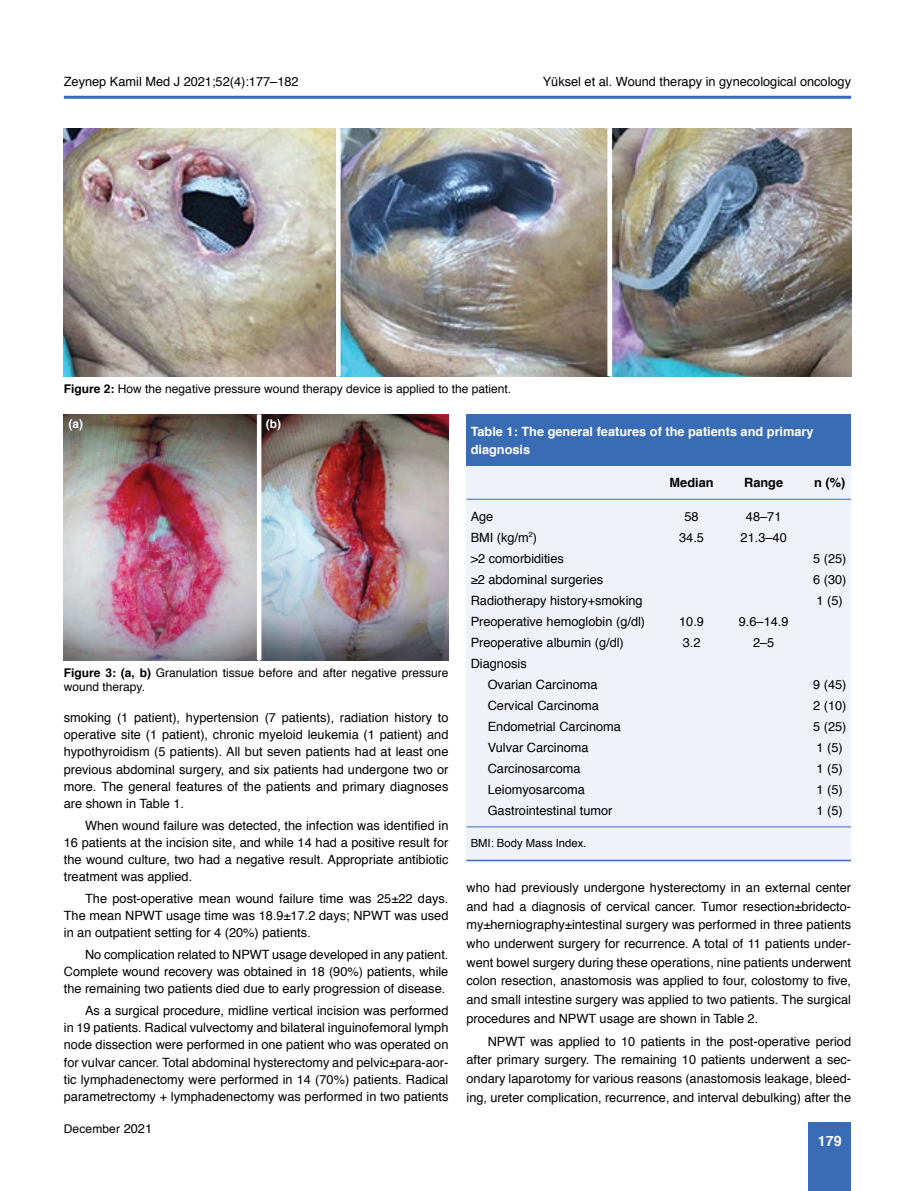
<style>
.page{position:relative;width:915px;height:1191px;background:#fff}
.page>*{position:absolute;margin:0;border:0;box-sizing:border-box;transform-origin:0 0}
.t1{font:700 14.25px "Helvetica";color:#fff}
.t2{font:12.75px/17.2px "Helvetica";color:#000;text-align:justify}
.t3{font:700 12.75px/18px "Helvetica";color:#fff}
.t4{font:700 12.75px "Helvetica";color:#000}
.t5{font:12px/14.4px "Helvetica";color:#000}
.t6{font:700 12px "Helvetica";color:#fff}
.t7{font:11.25px "Helvetica";color:#000}
.s1{font-weight:700}
.s2{font-size:12.75px}
</style>
<div class="page">
<div style="left:808px;top:1123px;width:42px;height:68px;background:#396cb5"></div>
<hr style="left:64px;top:96px;width:786px;height:3px;background:#396cb5">
<div style="left:466px;top:465px;width:384px;height:396px;background:#f0f2f9"></div>
<hr style="left:466px;top:499px;width:384px;height:1px;background:#396cb5">
<hr style="left:466px;top:826px;width:384px;height:1px;background:#396cb5">
<hr style="left:466px;top:859px;width:384px;height:2px;background:#396cb5">
<div style="left:466px;top:414px;width:384px;height:51px;background:#396cb5"></div>
<img style="left:64px;top:414px;width:384px;height:246px">
<hr style="left:257px;top:414px;width:4px;height:246px;background:#fff">
<img style="left:64px;top:128px;width:786px;height:248px">
<hr style="left:336px;top:128px;width:4px;height:248px;background:#fff">
<svg style="left:607px;top:128px;width:4px;height:248px"></svg>
<p class="t2" style="left:64px;top:73px;width:236px">Zeynep Kamil Med J 2021;52(4):177–182</p>
<p class="t2" style="left:542px;top:73px;width:310px">Yüksel et al. Wound therapy in gynecological oncology</p>
<p class="t5" style="left:64px;top:382px;width:448px"><span class="s1">Figure 2:</span> How the negative pressure wound therapy device is applied to the patient.</p>
<p class="t6" style="left:68px;top:414px;width:16px">(a)</p>
<p class="t6" style="left:266px;top:414px;width:17px">(b)</p>
<p class="t5" style="left:64px;top:665px;width:386px"><span class="s1">Figure 3: (a, b)</span> Granulation tissue before and after negative pressure wound therapy.</p>
<p class="t2" style="left:64px;top:709px;width:386px">smoking (1 patient), hypertension (7 patients), radiation history to operative site (1 patient), chronic myeloid leukemia (1 patient) and hypothyroidism (5 patients). All but seven patients had at least one previous abdominal surgery, and six patients had undergone two or more. The general features of the patients and primary diagnoses are shown in Table 1.</p>
<p class="t2" style="left:64px;top:817px;width:386px;text-indent:21px">When wound failure was detected, the infection was identified in 16 patients at the incision site, and while 14 had a positive result for the wound culture, two had a negative result. Appropriate antibiotic treatment was applied.</p>
<p class="t2" style="left:64px;top:890px;width:386px;text-indent:21px">The post-operative mean wound failure time was 25±22 days.<br>The mean NPWT usage time was 18.9±17.2 days; NPWT was used in an outpatient setting for 4 (20%) patients.</p>
<p class="t2" style="left:64px;top:946px;width:386px;text-indent:21px">No complication related to NPWT usage developed in any patient.<br>Complete wound recovery was obtained in 18 (90%) patients, while the remaining two patients died due to early progression of disease.</p>
<p class="t2" style="left:64px;top:1002px;width:386px;text-indent:21px">As a surgical procedure, midline vertical incision was performed in 19 patients. Radical vulvectomy and bilateral inguinofemoral lymph node dissection were performed in one patient who was operated on for vulvar cancer. Total abdominal hysterectomy and pelvic±para-aor&shy;tic lymphadenectomy were performed in 14 (70%) patients. Radical parametrectomy + lymphadenectomy was performed in two patients</p>
<p class="t5" style="left:64px;top:1121px;width:90px">December <span class="s2">2021</span></p>
<p class="t3" style="left:470px;top:422px;width:344px">Table 1: The general features of the patients and primary diagnosis</p>
<p class="t4" style="left:669px;top:472px;width:45px">Median</p>
<p class="t4" style="left:744px;top:472px;width:40px">Range</p>
<p class="t4" style="left:813px;top:472px;width:33px">n (%)</p>
<p class="t2" style="left:470px;top:508px;width:24px">Age</p>
<p class="t2" style="left:684px;top:508px;width:16px">58</p>
<p class="t2" style="left:745px;top:508px;width:37px">48–71</p>
<p class="t2" style="left:470px;top:529px;width:68px">BMI (kg/m<sup>2</sup>)</p>
<p class="t2" style="left:679px;top:529px;width:26px">34.5</p>
<p class="t2" style="left:740px;top:529px;width:48px">21.3–40</p>
<p class="t2" style="left:470px;top:550px;width:95px">&gt;2 comorbidities</p>
<p class="t2" style="left:812px;top:550px;width:35px">5 (25)</p>
<p class="t2" style="left:470px;top:571px;width:134px">≥2 abdominal surgeries</p>
<p class="t2" style="left:812px;top:571px;width:35px">6 (30)</p>
<p class="t2" style="left:470px;top:592px;width:173px">Radiotherapy history+smoking</p>
<p class="t2" style="left:816px;top:592px;width:28px">1 (5)</p>
<p class="t2" style="left:470px;top:613px;width:176px">Preoperative hemoglobin (g/dl)</p>
<p class="t2" style="left:679px;top:613px;width:26px">10.9</p>
<p class="t2" style="left:738px;top:613px;width:51px">9.6–14.9</p>
<p class="t2" style="left:470px;top:634px;width:155px">Preoperative albumin (g/dl)</p>
<p class="t2" style="left:682px;top:634px;width:19px">3.2</p>
<p class="t2" style="left:752px;top:634px;width:23px">2–5</p>
<p class="t2" style="left:487px;top:653px;width:111px;line-height:21px;text-indent:-17px">Diagnosis<br>Ovarian Carcinoma</p>
<p class="t2" style="left:812px;top:676px;width:35px">9 (45)</p>
<p class="t2" style="left:487px;top:697px;width:113px">Cervical Carcinoma</p>
<p class="t2" style="left:812px;top:697px;width:35px">2 (10)</p>
<p class="t2" style="left:487px;top:718px;width:135px">Endometrial Carcinoma</p>
<p class="t2" style="left:812px;top:718px;width:35px">5 (25)</p>
<p class="t2" style="left:487px;top:739px;width:102px">Vulvar Carcinoma</p>
<p class="t2" style="left:816px;top:739px;width:28px">1 (5)</p>
<p class="t2" style="left:487px;top:760px;width:94px">Carcinosarcoma</p>
<p class="t2" style="left:816px;top:760px;width:28px">1 (5)</p>
<p class="t2" style="left:487px;top:781px;width:99px">Leiomyosarcoma</p>
<p class="t2" style="left:816px;top:781px;width:28px">1 (5)</p>
<p class="t2" style="left:487px;top:802px;width:126px">Gastrointestinal tumor</p>
<p class="t2" style="left:816px;top:802px;width:28px">1 (5)</p>
<p class="t7" style="left:470px;top:834px;width:117px">BMI: Body Mass Index.</p>
<p class="t2" style="left:466px;top:878px;width:386px;line-height:18.6px">who had previously undergone hysterectomy in an external center and had a diagnosis of cervical cancer. Tumor resection±bridecto&shy;my±herniography±intestinal surgery was performed in three patients who underwent surgery for recurrence. A total of 11 patients under&shy;went bowel surgery during these operations, nine patients underwent colon resection, anastomosis was applied to four, colostomy to five, and small intestine surgery was applied to two patients. The surgical procedures and NPWT usage are shown in Table 2.</p>
<p class="t2" style="left:466px;top:1032px;width:386px;line-height:18.6px;text-indent:21px">NPWT was applied to 10 patients in the post-operative period after primary surgery. The remaining 10 patients underwent a sec&shy;ondary laparotomy for various reasons (anastomosis leakage, bleed&shy;ing, ureter complication, recurrence, and interval debulking) after the</p>
<p class="t1" style="left:817px;top:1129px;width:25px">179</p>
</div>
